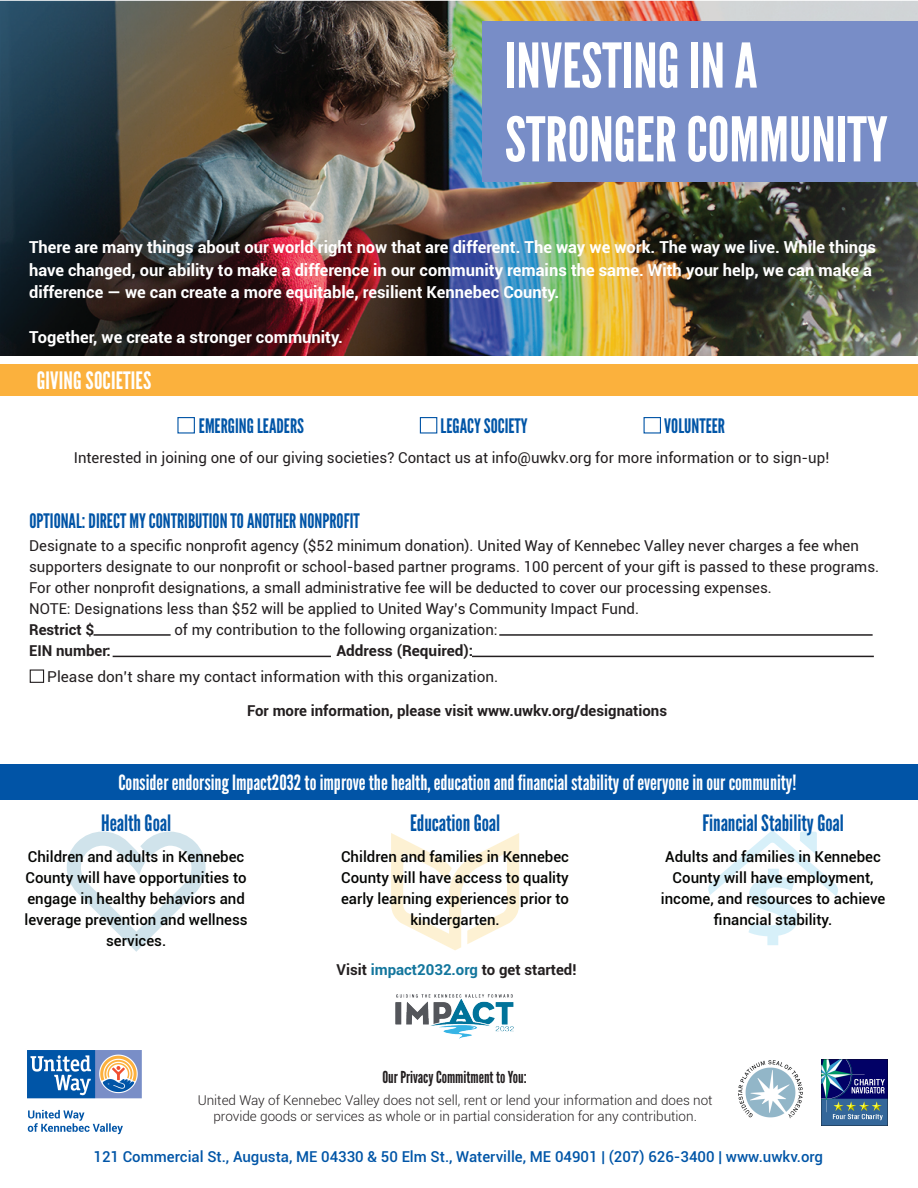
<style>
.page{position:relative;width:918px;height:1188px;background:#fff}
.page>*{position:absolute;margin:0;border:0;box-sizing:border-box;transform-origin:0 0}
.t1{font:61.5px/73.8px "League Gothic";color:#fff}
.t2{font:24px "League Gothic";letter-spacing:.005em;color:#fff}
.t3{font:22.5px "League Gothic";color:#0154a6}
.t4{font:21px "League Gothic";color:#fff}
.t5{font:19.95px "League Gothic";color:#0154a6}
.t6{font:19.95px "League Gothic";color:#0155a7}
.t7{font:700 16.5px/22.5px "Roboto";color:#fff}
.t8{font:16.5px "League Gothic";color:#231f20}
.t9{font:15px/21px "Roboto";color:#231f20}
.t10{font:500 15px/21px "Roboto";color:#040503;text-align:center}
.t11{font:700 15px "Roboto";color:#231f20}
.t12{font:500 15px "Roboto";color:#0155a7}
.t13{font:300 13.5px/16.2px "Roboto";color:#231f20;text-align:center}
.s1{color:#13769d}
</style>
<div class="page">
<div style="left:0;top:764px;width:918px;height:35px;background:#0154a6"></div>
<img style="left:0;top:0;width:918px;height:356px">
<img style="left:27px;top:1050px;width:115px;height:85px">
<img style="left:738px;top:1060px;width:65px;height:59px">
<img style="left:821px;top:1059px;width:66px;height:66px">
<img style="left:395px;top:994px;width:118px;height:45px">
<svg style="left:708px;top:831px;width:130px;height:114px"></svg>
<svg style="left:67px;top:832px;width:139px;height:120px"></svg>
<svg style="left:391px;top:833px;width:128px;height:117px"></svg>
<div style="left:30px;top:669px;width:14px;height:14px;border:1px solid #231f20"></div>
<hr style="left:499px;top:634px;width:374px;height:2px;background:#231f20">
<hr style="left:472px;top:656px;width:402px;height:1px;background:#231f20">
<hr style="left:94px;top:634px;width:77px;height:2px;background:#231f20">
<hr style="left:113px;top:656px;width:218px;height:1px;background:#231f20">
<div style="left:0;top:364px;width:918px;height:32px;background:#fbb13d"></div>
<div style="left:177px;top:417px;width:18px;height:17px;border:1px solid #0154a6"></div>
<div style="left:420px;top:417px;width:17px;height:17px;border:1px solid #0154a6"></div>
<div style="left:644px;top:417px;width:17px;height:17px;border:1px solid #0154a6"></div>
<div style="left:483px;top:21px;width:435px;height:161px;background:#788dc7"></div>
<h1 class="t1" style="left:505px;top:29px;width:384px">INVESTING IN A<br>STRONGER COMMUNITY</h1>
<p class="t7" style="left:29px;top:236px;width:848px">There are many things about our world right now that are different. The way we work. The way we live. While things have changed, our ability to make a difference in our community remains the same. With your help, we can make a difference — we can create a more equitable, resilient Kennebec County.</p>
<p class="t7" style="left:29px;top:326px;width:315px">Together, we create a stronger community.</p>
<h2 class="t2" style="left:37px;top:366px;width:116px">GIVING SOCIETIES</h2>
<h3 class="t6" style="left:199px;top:414px;width:107px">EMERGING LEADERS</h3>
<h3 class="t6" style="left:441px;top:414px;width:89px">LEGACY SOCIETY</h3>
<h3 class="t6" style="left:664px;top:414px;width:62px">VOLUNTEER</h3>
<p class="t9" style="left:74px;top:447px;width:757px">Interested in joining one of our giving societies? Contact us at info@uwkv.org for more information or to sign-up!</p>
<h3 class="t5" style="left:30px;top:509px;width:332px">OPTIONAL: DIRECT MY CONTRIBUTION TO ANOTHER NONPROFIT</h3>
<p class="t9" style="left:29px;top:535px;width:852px">Designate to a specific nonprofit agency ($52 minimum donation). United Way of Kennebec Valley never charges a fee when supporters designate to our nonprofit or school-based partner programs. 100 percent of your gift is passed to these programs.<br>For other nonprofit designations, a small administrative fee will be deducted to cover our processing expenses.<br>NOTE: Designations less than $52 will be applied to United Way’s Community Impact Fund.</p>
<p class="t11" style="left:29px;top:619px;width:67px">Restrict $</p>
<p class="t9" style="left:174px;top:619px;width:325px">of my contribution to the following organization:</p>
<p class="t11" style="left:29px;top:640px;width:83px">EIN number:</p>
<p class="t11" style="left:336px;top:640px;width:138px">Address (Required):</p>
<p class="t9" style="left:47px;top:665px;width:453px">Please don’t share my contact information with this organization.</p>
<p class="t11" style="left:247px;top:700px;width:422px">For more information, please visit www.uwkv.org/designations</p>
<h3 class="t4" style="left:118px;top:770px;width:680px">Consider endorsing Impact2032 to improve the health, education and financial stability of everyone in our community!</h3>
<h3 class="t3" style="left:101px;top:810px;width:71px">Health Goal</h3>
<h3 class="t3" style="left:410px;top:810px;width:92px">Education Goal</h3>
<h3 class="t3" style="left:702px;top:810px;width:143px">Financial Stability Goal</h3>
<p class="t10" style="left:661px;top:846px;width:226px">Adults and families in Kennebec<br>County will have employment, income, and resources to achieve financial stability.</p>
<p class="t10" style="left:341px;top:846px;width:230px">Children and families in Kennebec<br>County will have access to quality early learning experiences prior to kindergarten.</p>
<p class="t10" style="left:25px;top:846px;width:225px">Children and adults in Kennebec<br>County will have opportunities to engage in healthy behaviors and leverage prevention and wellness services.</p>
<p class="t11" style="left:336px;top:959px;width:242px">Visit <span class="s1">impact2032.org</span> to get started!</p>
<p class="t8" style="left:382px;top:1067px;width:146px">Our Privacy Commitment to You:</p>
<p class="t13" style="left:198px;top:1091px;width:516px">United Way of Kennebec Valley does not sell, rent or lend your information and does not provide goods or services as whole or in partial consideration for any contribution.</p>
<p class="t12" style="left:93px;top:1146px;width:731px">121 Commercial St., Augusta, ME 04330 &amp; 50 Elm St., Waterville, ME 04901 | (207) 626-3400 | www.uwkv.org</p>
</div>
